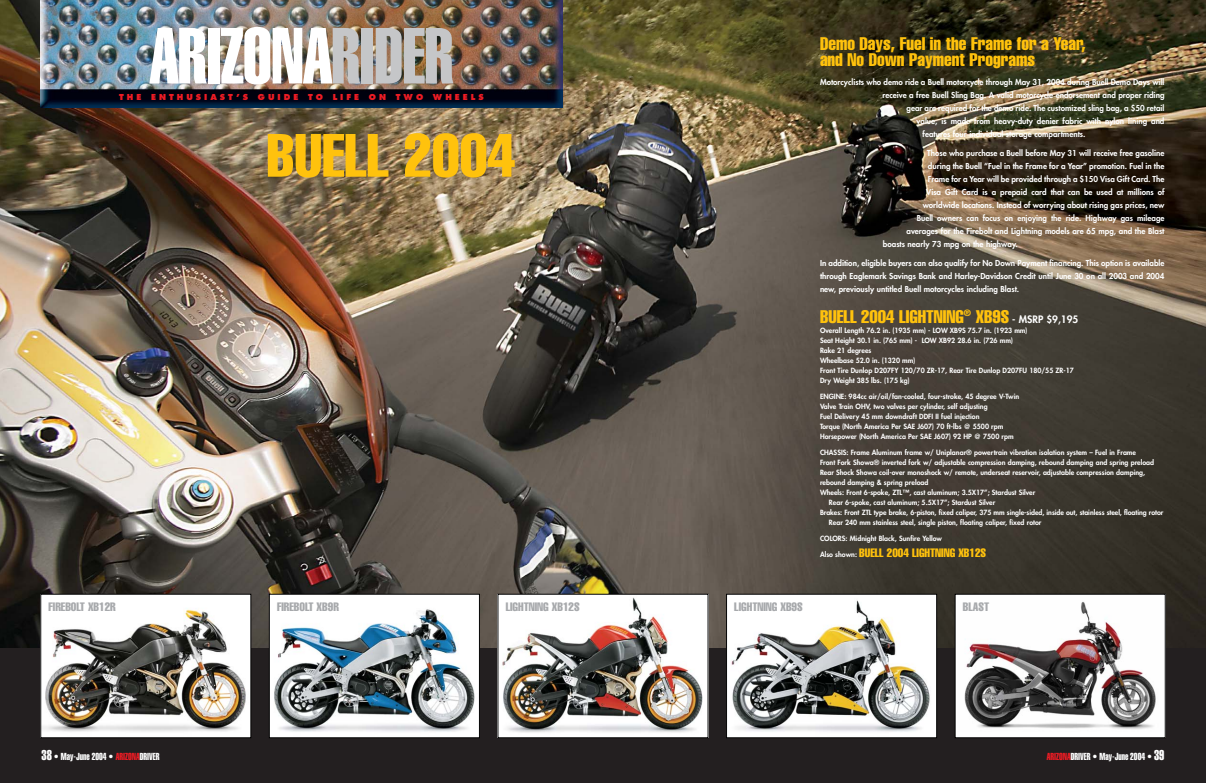
<style>
.page{position:relative;width:1206px;height:783px;background:#fff}
.page>*{position:absolute;margin:0;border:0;box-sizing:border-box;transform-origin:0 0}
.t1{font:78px "Helvetica Extra Compressed";letter-spacing:-.01em;color:#fff}
.t2{font:extra-condensed 60px "Helvetica";color:#ffc20d}
.t3{font:extra-condensed 18px/16px "Helvetica";color:#ffc20d}
.t4{font:extra-condensed 12px "Helvetica";color:#a7a9ac}
.t5{font:extra-condensed 12px "Helvetica";color:#ffc20d}
.t6{font:10px "Helvetica Extra Compressed";color:#fff}
.t7{font:800 8px/13px "Futura";color:#fff;text-align:justify}
.t8{font:800 8px "Futura";letter-spacing:.375em;color:#ed1c24}
.t9{font:800 7px/10px "Futura";color:#fff}
.s1{color:#c5c6c8}
.s2{font-family:"Futura";font-weight:800;font-stretch:normal;font-size:10px;color:#fff}
.s3{font-family:"Futura";font-weight:800;font-stretch:normal;font-size:7px;color:#fff}
.s4{font-size:14px}
.s5{color:#ed1c24}
</style>
<div class="page">
<div style="left:0;top:576px;width:1206px;height:207px;background:#231f20"></div>
<img style="left:0;top:0;width:1206px;height:648px">
<img style="left:40px;top:0;width:522px;height:108px">
<div style="left:41px;top:594px;width:210px;height:144px;background:#fff"></div>
<img style="left:42px;top:609px;width:204px;height:123px">
<div style="left:269px;top:594px;width:210px;height:144px;background:#fff"></div>
<img style="left:274px;top:609px;width:201px;height:123px">
<div style="left:269px;top:594px;width:211px;height:144px;border:1px solid #010000"></div>
<img style="left:500px;top:596px;width:206px;height:140px">
<img style="left:728px;top:596px;width:207px;height:140px">
<div style="left:726px;top:594px;width:211px;height:144px;border:1px solid #010000"></div>
<div style="left:955px;top:594px;width:210px;height:144px;background:#fff"></div>
<img style="left:964px;top:601px;width:192px;height:128px">
<h1 class="t1" style="left:150px;top:28px;width:305px">ARIZONA<span class="s1">RIDER</span></h1>
<p class="t8" style="left:119px;top:94px;width:366px">THE ENTHUSIAST’S GUIDE TO LIFE ON TWO WHEELS</p>
<h2 class="t2" style="left:266px;top:134px;width:250px">BUELL 2004</h2>
<h3 class="t3" style="left:820px;top:37px;width:267px">Demo Days, Fuel in the Frame for a Year, and No Down Payment Programs</h3>
<p class="t7" style="left:820px;top:76px;width:346px">Motorcyclists who demo ride a Buell motorcycle through May 31, 2004 during Buell Demo Days will</p>
<p class="t7" style="left:883px;top:89px;width:283px">receive a free Buell Sling Bag. A valid motorcycle endorsement and proper riding</p>
<p class="t7" style="left:907px;top:102px;width:259px">gear are required for the demo ride. The customized sling bag, a $50 retail</p>
<p class="t7" style="left:917px;top:115px;width:249px">value, is made from heavy-duty denier fabric with nylon lining and</p>
<p class="t7" style="left:923px;top:128px;width:164px">features four individual storage compartments.</p>
<p class="t7" style="left:927px;top:147px;width:239px">Those who purchase a Buell before May 31 will receive free gasoline</p>
<p class="t7" style="left:928px;top:160px;width:238px">during the Buell “Fuel in the Frame for a Year” promotion. Fuel in the</p>
<p class="t7" style="left:928px;top:173px;width:238px">Frame for a Year will be provided through a $150 Visa Gift Card. The</p>
<p class="t7" style="left:926px;top:186px;width:240px">Visa Gift Card is a prepaid card that can be used at millions of</p>
<p class="t7" style="left:923px;top:199px;width:243px">worldwide locations. Instead of worrying about rising gas prices, new</p>
<p class="t7" style="left:917px;top:212px;width:249px">Buell owners can focus on enjoying the ride. Highway gas mileage</p>
<p class="t7" style="left:907px;top:225px;width:259px">averages for the Firebolt and Lightning models are 65 mpg, and the Blast</p>
<p class="t7" style="left:883px;top:238px;width:136px">boasts nearly 73 mpg on the highway.</p>
<p class="t7" style="left:820px;top:257px;width:346px">In addition, eligible buyers can also qualify for No Down Payment financing. This option is available through Eaglemark Savings Bank and Harley-Davidson Credit until June 30 on all 2003 and 2004 new, previously untitled Buell motorcycles including Blast.</p>
<h3 class="t3" style="left:820px;top:309px;width:260px">BUELL 2004 LIGHTNING<sup>®</sup> XB9S <span class="s2">- MSRP $9,195</span></h3>
<p class="t9" style="left:820px;top:326px;width:255px">Overall Length 76.2 in. (1935 mm) - LOW XB9S 75.7 in. (1923 mm)<br>Seat Height 30.1 in. (765 mm) - LOW XB92 28.6 in. (726 mm)<br>Rake 21 degrees<br>Wheelbase 52.0 in. (1320 mm)<br>Front Tire Dunlop D207FY 120/70 ZR-17, Rear Tire Dunlop D207FU 180/55 ZR-17<br>Dry Weight 385 lbs. (175 kg)</p>
<p class="t9" style="left:820px;top:392px;width:201px">ENGINE: 984cc air/oil/fan-cooled, four-stroke, 45 degree V-Twin Valve Train OHV, two valves per cylinder, self adjusting<br>Fuel Delivery 45 mm downdraft DDFI II fuel injection<br>Torque (North America Per SAE J607) 70 ft-lbs @ 5500 rpm Horsepower (North America Per SAE J607) 92 HP @ 7500 rpm</p>
<p class="t9" style="left:820px;top:448px;width:318px">CHASSIS: Frame Aluminum frame w/ Uniplanar® powertrain vibration isolation system – Fuel in Frame</p>
<p class="t9" style="left:820px;top:458px;width:336px">Front Fork Showa® inverted fork w/ adjustable compression damping, rebound damping and spring preload</p>
<p class="t9" style="left:820px;top:468px;width:327px">Rear Shock Showa coil-over monoshock w/ remote, underseat reservoir, adjustable compression damping,</p>
<p class="t9" style="left:820px;top:478px;width:110px">rebound damping &amp; spring preload</p>
<p class="t9" style="left:820px;top:488px;width:217px">Wheels: Front 6-spoke, ZTL™, cast aluminum; 3.5X17”; Stardust Silver</p>
<p class="t9" style="left:829px;top:498px;width:168px">Rear 6-spoke, cast aluminum; 5.5X17”; Stardust Silver</p>
<p class="t9" style="left:820px;top:508px;width:345px">Brakes: Front ZTL type brake, 6-piston, fixed caliper, 375 mm single-sided, inside out, stainless steel, floating rotor</p>
<p class="t9" style="left:829px;top:518px;width:214px">Rear 240 mm stainless steel, single piston, floating caliper, fixed rotor</p>
<p class="t9" style="left:820px;top:534px;width:124px">COLORS: Midnight Black, Sunfire Yellow</p>
<h3 class="t5" style="left:820px;top:548px;width:168px"><span class="s3">Also shown:</span> BUELL 2004 LIGHTNING XB12S</h3>
<h3 class="t4" style="left:48px;top:602px;width:69px">FIREBOLT XB12R</h3>
<h3 class="t4" style="left:277px;top:602px;width:63px">FIREBOLT XB9R</h3>
<h3 class="t4" style="left:506px;top:602px;width:76px">LIGHTNING XB12S</h3>
<h3 class="t4" style="left:734px;top:602px;width:70px">LIGHTNING XB9S</h3>
<h3 class="t4" style="left:963px;top:602px;width:28px">BLAST</h3>
<h3 class="t6" style="left:42px;top:753px;width:120px"><span class="s4">38</span> • May-June 2004 • <span class="s5">ARIZONA</span>DRIVER</h3>
<h3 class="t6" style="left:1047px;top:753px;width:119px"><span class="s5">ARIZONA</span>DRIVER • May-June 2004 • <span class="s4">39</span></h3>
</div>
